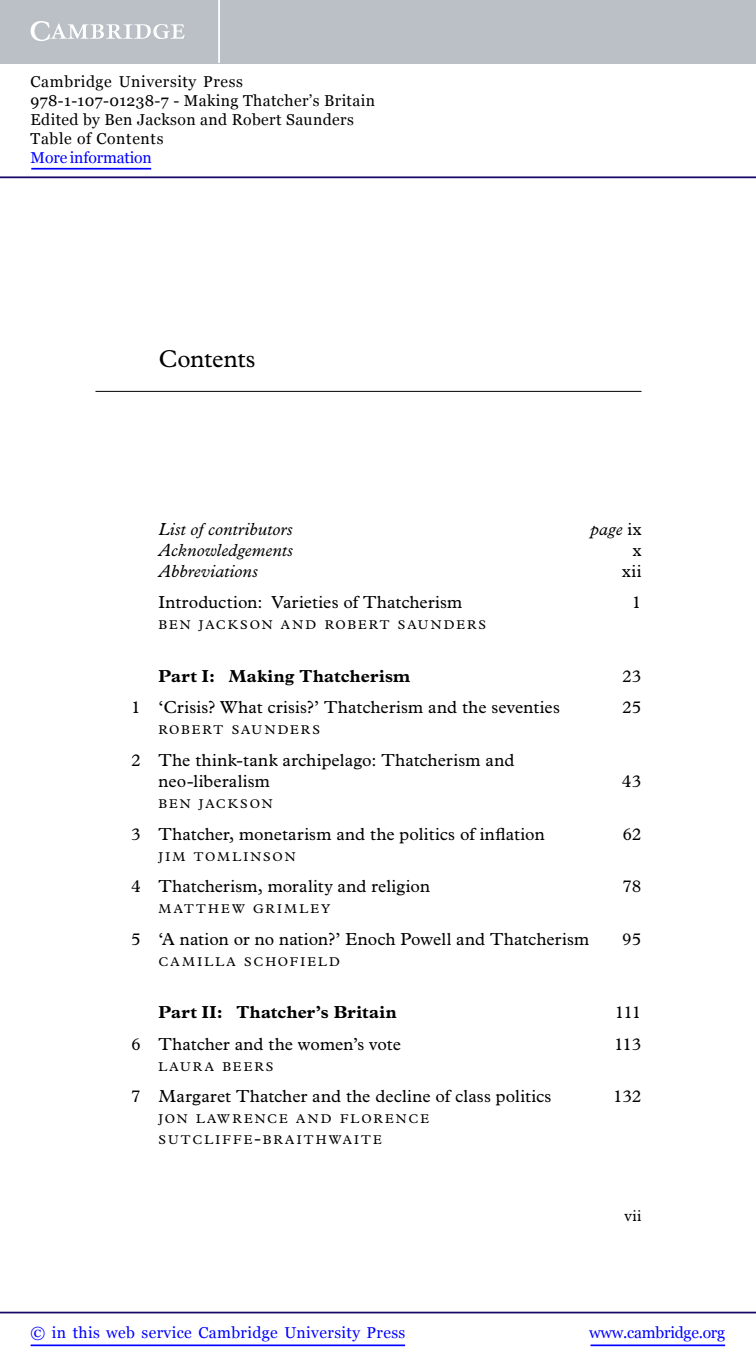
<style>
.page{position:relative;width:756px;height:1371px;background:#fff}
.page>*{position:absolute;margin:0;border:0;box-sizing:border-box;transform-origin:0 0}
.t1{font:24.5px "Plantin Std";letter-spacing:-.005em;color:#000}
.t2{font:17.5px/21px "Plantin Std";letter-spacing:.01em;color:#000}
.t3{font:italic 17.5px "Plantin Std";letter-spacing:.01em;color:#000}
.t4{font:700 17.5px "Plantin Std";letter-spacing:.015em;color:#000}
.t5{font:15.75px/18.9px "Georgia";letter-spacing:.025em;color:#000}
.t6{font:15.75px "Georgia";letter-spacing:.025em;color:#00f}
.t7{font:15.75px "Georgia";letter-spacing:-.015em;color:#00f}
.t8{font:15.75px "Georgia";letter-spacing:-.01em;color:#00f}
.t9{font:15.75px "Plantin Std";color:#000}
.t10{font:12.78px/21px "Plantin Std";letter-spacing:.165em;color:#000}
.t11{font:12.78px "Plantin Std";letter-spacing:.145em;color:#000}
.s1{font-style:normal}
.s2{font-size:17.5px}
</style>
<div class="page">
<hr style="left:95px;top:391px;width:546px;height:1px;background:#000">
<hr style="left:591px;top:1344px;width:134px;height:1px;background:#00f">
<hr style="left:0;top:1311px;width:756px;height:2px;background:#150666">
<hr style="left:31px;top:1344px;width:374px;height:1px;background:#00f">
<div style="left:0;top:0;width:756px;height:63px;background:#bac0c6"></div>
<svg style="left:31px;top:21px;width:154px;height:20px"></svg>
<hr style="left:218px;top:0;width:2px;height:63px;background:#fff">
<hr style="left:0;top:176px;width:756px;height:2px;background:#150666">
<hr style="left:31px;top:168px;width:120px;height:1px;background:#00f">
<p class="t5" style="left:31px;top:72px;width:346px">Cambridge University Press 978-1-107-01238-7 - Making Thatcher’s Britain Edited by Ben Jackson and Robert Saunders Table of Contents</p>
<p class="t8" style="left:31px;top:148px;width:123px">More information</p>
<p class="t1" style="left:158px;top:345px;width:98px">Contents</p>
<p class="t3" style="left:158px;top:518px;width:136px">List of contributors</p>
<p class="t3" style="left:590px;top:518px;width:53px">page <span class="s1">ix</span></p>
<p class="t3" style="left:158px;top:539px;width:136px">Acknowledgements</p>
<p class="t2" style="left:633px;top:539px;width:10px">x</p>
<p class="t3" style="left:158px;top:560px;width:101px">Abbreviations</p>
<p class="t2" style="left:622px;top:560px;width:21px">xii</p>
<p class="t2" style="left:158px;top:592px;width:305px">Introduction: Varieties of Thatcherism</p>
<p class="t2" style="left:632px;top:592px;width:11px">1</p>
<p class="t11" style="left:158px;top:617px;width:329px">BEN JACKSON AND ROBERT SAUNDERS</p>
<p class="t4" style="left:158px;top:665px;width:253px">Part I: Making Thatcherism</p>
<p class="t2" style="left:622px;top:665px;width:21px">23</p>
<p class="t2" style="left:131px;top:697px;width:430px">1 ‘Crisis? What crisis?’ Thatcherism and the seventies</p>
<p class="t2" style="left:622px;top:697px;width:21px">25</p>
<p class="t11" style="left:158px;top:722px;width:163px">ROBERT SAUNDERS</p>
<p class="t2" style="left:158px;top:749px;width:357px;text-indent:-27px">2 The think-tank archipelago: Thatcherism and neo-liberalism</p>
<p class="t2" style="left:622px;top:770px;width:21px">43</p>
<p class="t11" style="left:158px;top:796px;width:116px">BEN JACKSON</p>
<p class="t2" style="left:131px;top:823px;width:415px">3 Thatcher, monetarism and the politics of inflation</p>
<p class="t2" style="left:622px;top:823px;width:21px">62</p>
<p class="t10" style="left:158px;top:845px;width:138px">JIM TOMLINSON</p>
<p class="t2" style="left:131px;top:875px;width:300px">4 Thatcherism, morality and religion</p>
<p class="t2" style="left:623px;top:875px;width:20px">78</p>
<p class="t10" style="left:158px;top:898px;width:173px">MATTHEW GRIMLEY</p>
<p class="t2" style="left:131px;top:928px;width:459px">5 ‘A nation or no nation?’ Enoch Powell and Thatcherism</p>
<p class="t2" style="left:622px;top:928px;width:21px">95</p>
<p class="t10" style="left:158px;top:950px;width:183px">CAMILLA SCHOFIELD</p>
<p class="t4" style="left:158px;top:1001px;width:240px">Part II: Thatcher’s Britain</p>
<p class="t2" style="left:615px;top:1001px;width:28px">111</p>
<p class="t2" style="left:131px;top:1033px;width:271px">6 Thatcher and the women’s vote</p>
<p class="t2" style="left:614px;top:1033px;width:29px">113</p>
<p class="t10" style="left:158px;top:1055px;width:116px">LAURA BEERS</p>
<p class="t2" style="left:131px;top:1085px;width:422px">7 Margaret Thatcher and the decline of class politics</p>
<p class="t2" style="left:613px;top:1085px;width:30px">132</p>
<p class="t10" style="left:158px;top:1108px;width:272px">JON LAWRENCE AND FLORENCE<br>SUTCLIFFE<span class="s2">-</span>BRAITHWAITE</p>
<p class="t9" style="left:624px;top:1206px;width:19px">vii</p>
<p class="t6" style="left:31px;top:1323px;width:376px">© in this web service Cambridge University Press</p>
<p class="t7" style="left:589px;top:1323px;width:137px">www.cambridge.org</p>
</div>
